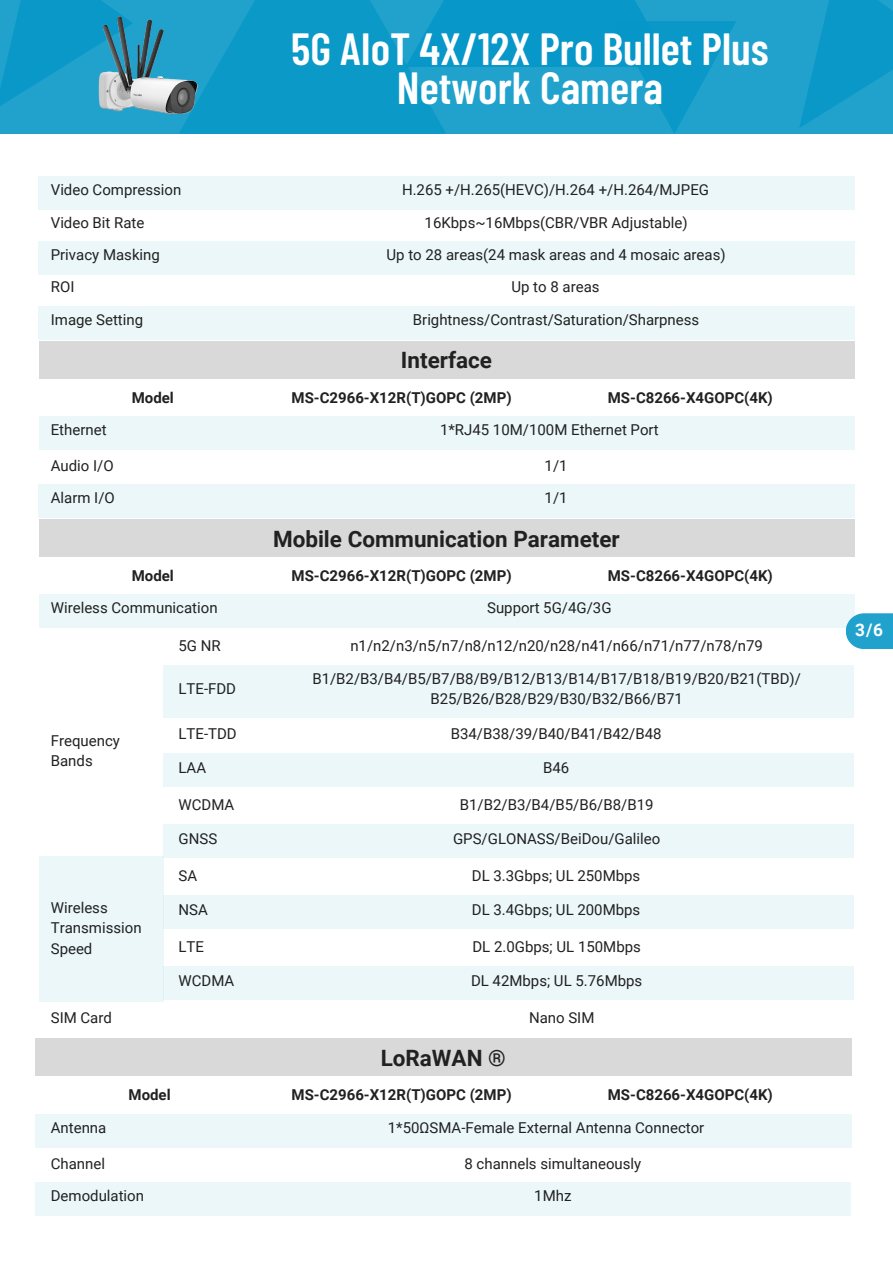
<style>
.page{position:relative;width:893px;height:1264px;background:#fff}
.page>*{position:absolute;margin:0;border:0;box-sizing:border-box;transform-origin:0 0}
.t1{font:600 45px/39.3px "Barlow Condensed";color:#fff;text-align:center}
.t2{font:700 22.5px "Roboto";color:#212121}
.t3{font:700 17.25px "Roboto";color:#fff}
.t4{font:15px/20.2px "Roboto";color:#212121}
.t5{font:700 15px "Roboto";color:#212121}
</style>
<div class="page">
<div style="left:0;top:0;width:892px;height:134px;background:#20a2cd"></div>
<svg style="left:638px;top:21px;width:98px;height:112px"></svg>
<svg style="left:0;top:0;width:120px;height:106px"></svg>
<svg style="left:179px;top:0;width:267px;height:134px;fill:#0b99c8"></svg>
<div style="left:405px;top:0;width:268px;height:67px;background:#0697c8"></div>
<svg style="left:799px;top:0;width:93px;height:128px"></svg>
<svg style="left:846px;top:613px;width:46px;height:36px;background:#2ca7cf"></svg>
<img style="left:89px;top:14px;width:116px;height:107px">
<div style="left:39px;top:176px;width:815px;height:34px;background:#ecf7fa"></div>
<div style="left:39px;top:241px;width:815px;height:33px;background:#ecf7fa"></div>
<div style="left:39px;top:306px;width:815px;height:33px;background:#ecf7fa"></div>
<div style="left:39px;top:416px;width:815px;height:33px;background:#ecf7fa"></div>
<div style="left:39px;top:341px;width:815px;height:37px;background:#d9d9d9"></div>
<div style="left:39px;top:484px;width:815px;height:34px;background:#ecf7fa"></div>
<div style="left:39px;top:594px;width:815px;height:34px;background:#ecf7fa"></div>
<div style="left:39px;top:519px;width:815px;height:38px;background:#d9d9d9"></div>
<div style="left:164px;top:665px;width:690px;height:52px;background:#ecf7fa"></div>
<div style="left:164px;top:753px;width:690px;height:33px;background:#ecf7fa"></div>
<div style="left:164px;top:824px;width:690px;height:33px;background:#ecf7fa"></div>
<div style="left:39px;top:856px;width:125px;height:145px;background:#ecf7fa"></div>
<div style="left:164px;top:895px;width:690px;height:33px;background:#ecf7fa"></div>
<div style="left:164px;top:966px;width:690px;height:33px;background:#ecf7fa"></div>
<div style="left:36px;top:1113px;width:815px;height:34px;background:#ecf7fa"></div>
<div style="left:36px;top:1038px;width:815px;height:38px;background:#d9d9d9"></div>
<div style="left:35px;top:1182px;width:815px;height:33px;background:#ecf7fa"></div>
<p class="t4" style="left:51px;top:174px;width:132px;line-height:32.4px">Video Compression<br>Video Bit Rate</p>
<h1 class="t1" style="left:291px;top:27px;width:479px">5G AIoT 4X/12X Pro Bullet Plus<br>Network Camera</h1>
<p class="t4" style="left:402px;top:180px;width:308px">H.265 +/H.265(HEVC)/H.264 +/H.264/MJPEG</p>
<p class="t4" style="left:424px;top:212px;width:264px">16Kbps~16Mbps(CBR/VBR Adjustable)</p>
<p class="t4" style="left:51px;top:245px;width:111px">Privacy Masking</p>
<p class="t4" style="left:386px;top:245px;width:340px">Up to 28 areas(24 mask areas and 4 mosaic areas)</p>
<p class="t4" style="left:51px;top:271px;width:94px;line-height:32.4px">ROI<br>Image Setting</p>
<p class="t4" style="left:511px;top:277px;width:90px">Up to 8 areas</p>
<p class="t4" style="left:413px;top:309px;width:288px">Brightness/Contrast/Saturation/Sharpness</p>
<h2 class="t2" style="left:401px;top:347px;width:92px">Interface</h2>
<p class="t5" style="left:132px;top:389px;width:44px">Model</p>
<p class="t5" style="left:291px;top:389px;width:221px">MS-C2966-X12R(T)GOPC (2MP)</p>
<p class="t5" style="left:607px;top:389px;width:166px">MS-C8266-X4GOPC(4K)</p>
<p class="t4" style="left:51px;top:419px;width:57px">Ethernet</p>
<p class="t4" style="left:440px;top:419px;width:220px">1*RJ45 10M/100M Ethernet Port</p>
<p class="t4" style="left:51px;top:455px;width:64px">Audio I/O</p>
<p class="t4" style="left:544px;top:455px;width:24px">1/1</p>
<p class="t4" style="left:51px;top:488px;width:66px">Alarm I/O</p>
<p class="t4" style="left:544px;top:488px;width:24px">1/1</p>
<h2 class="t2" style="left:273px;top:526px;width:348px">Mobile Communication Parameter</h2>
<p class="t5" style="left:132px;top:567px;width:44px">Model</p>
<p class="t5" style="left:291px;top:567px;width:221px">MS-C2966-X12R(T)GOPC (2MP)</p>
<p class="t5" style="left:607px;top:567px;width:166px">MS-C8266-X4GOPC(4K)</p>
<p class="t4" style="left:51px;top:598px;width:168px">Wireless Communication</p>
<p class="t4" style="left:487px;top:598px;width:126px">Support 5G/4G/3G</p>
<p class="t4" style="left:51px;top:730px;width:71px">Frequency<br>Bands</p>
<p class="t4" style="left:51px;top:898px;width:92px">Wireless<br>Transmission<br>Speed</p>
<p class="t4" style="left:178px;top:635px;width:44px">5G NR</p>
<p class="t4" style="left:178px;top:678px;width:59px">LTE-FDD</p>
<p class="t4" style="left:178px;top:723px;width:60px">LTE-TDD</p>
<p class="t4" style="left:178px;top:757px;width:29px">LAA</p>
<p class="t4" style="left:178px;top:794px;width:57px">WCDMA</p>
<p class="t4" style="left:178px;top:828px;width:40px">GNSS</p>
<p class="t4" style="left:178px;top:865px;width:20px">SA</p>
<p class="t4" style="left:178px;top:899px;width:31px">NSA</p>
<p class="t4" style="left:178px;top:936px;width:27px">LTE</p>
<p class="t4" style="left:178px;top:970px;width:57px">WCDMA</p>
<p class="t4" style="left:312px;top:629px;width:490px;line-height:32.8px;text-align:center">n1/n2/n3/n5/n7/n8/n12/n20/n28/n41/n66/n71/n77/n78/n79<br>B1/B2/B3/B4/B5/B7/B8/B9/B12/B13/B14/B17/B18/B19/B20/B21(TBD)/</p>
<p class="t4" style="left:430px;top:688px;width:254px">B25/B26/B28/B29/B30/B32/B66/B71</p>
<p class="t4" style="left:450px;top:723px;width:212px">B34/B38/39/B40/B41/B42/B48</p>
<p class="t4" style="left:543px;top:757px;width:28px">B46</p>
<p class="t4" style="left:460px;top:794px;width:195px">B1/B2/B3/B4/B5/B6/B8/B19</p>
<p class="t4" style="left:453px;top:828px;width:209px">GPS/GLONASS/BeiDou/Galileo</p>
<p class="t4" style="left:472px;top:865px;width:170px">DL 3.3Gbps; UL 250Mbps</p>
<p class="t4" style="left:472px;top:899px;width:170px">DL 3.4Gbps; UL 200Mbps</p>
<p class="t4" style="left:472px;top:936px;width:170px">DL 2.0Gbps; UL 150Mbps</p>
<p class="t4" style="left:471px;top:970px;width:173px">DL 42Mbps; UL 5.76Mbps</p>
<p class="t4" style="left:51px;top:1008px;width:63px">SIM Card</p>
<p class="t4" style="left:529px;top:1008px;width:67px">Nano SIM</p>
<h2 class="t2" style="left:380px;top:1045px;width:127px">LoRaWAN ®</h2>
<p class="t5" style="left:129px;top:1086px;width:44px">Model</p>
<p class="t5" style="left:291px;top:1086px;width:221px">MS-C2966-X12R(T)GOPC (2MP)</p>
<p class="t5" style="left:607px;top:1086px;width:166px">MS-C8266-X4GOPC(4K)</p>
<p class="t4" style="left:51px;top:1117px;width:57px">Antenna</p>
<p class="t4" style="left:388px;top:1117px;width:318px">1*50ΩSMA-Female External Antenna Connector</p>
<p class="t4" style="left:51px;top:1153px;width:56px">Channel</p>
<p class="t4" style="left:464px;top:1153px;width:178px">8 channels simultaneously</p>
<p class="t4" style="left:51px;top:1185px;width:95px">Demodulation</p>
<p class="t4" style="left:534px;top:1185px;width:39px">1Mhz</p>
<p class="t3" style="left:855px;top:620px;width:29px">3/6</p>
</div>
